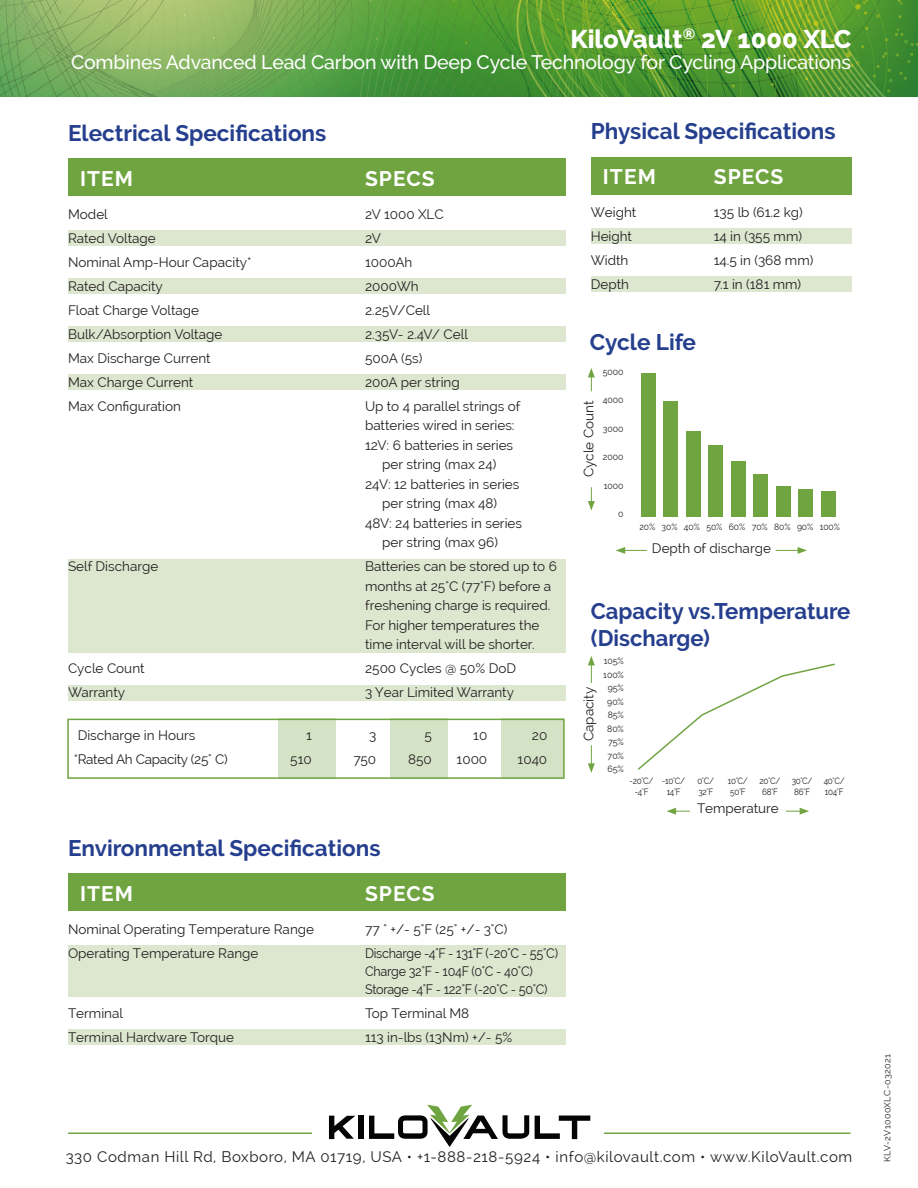
<style>
.page{position:relative;width:918px;height:1188px;background:#fff}
.page>*{position:absolute;margin:0;border:0;box-sizing:border-box;transform-origin:0 0}
.t1{font:800 25.5px "Raleway";color:#fff}
.t2{font:700 22.5px/27px "Raleway";color:#253f8e}
.t3{font:700 21px "Raleway";letter-spacing:.05em;color:#fff}
.t4{font:500 19.5px "Raleway";letter-spacing:-.01em;color:#fff}
.t5{font:15px "Raleway";letter-spacing:.04em;color:#231f20}
.t6{font:13.5px/19.5px "Raleway";color:#231f20}
.t7{font:13.5px/18px "Raleway";letter-spacing:-.02em;color:#231f20;scale:.93 1}
.t8{font:13.5px "Raleway";letter-spacing:-.02em;color:#231f20}
.t9{font:9px/10.5px "Raleway";letter-spacing:-.005em;color:#231f20;scale:.9 1}
.t10{font:9px/13.5px "Raleway";letter-spacing:-.005em;color:#231f20;text-align:center}
.t11{font:9px "Raleway";letter-spacing:-.005em;color:#231f20;scale:.95 1}
.t12{font:9px "Raleway";letter-spacing:.04em;color:#231f20}
</style>
<div class="page">
<svg style="left:0;top:0;width:918px;height:97px;background:#63a242"></svg>
<hr style="left:68px;top:1132px;width:783px;height:2px;background:#70a441">
<div style="left:312px;top:1105px;width:292px;height:42px;background:#fff"></div>
<svg style="left:329px;top:1116px;width:26px;height:23px"></svg>
<div style="left:358px;top:1116px;width:6px;height:23px;background:#040503"></div>
<svg style="left:369px;top:1105px;width:160px;height:42px"></svg>
<svg style="left:535px;top:1116px;width:55px;height:23px"></svg>
<div style="left:591px;top:157px;width:260px;height:37px;background:#70a441"></div>
<div style="left:591px;top:228px;width:260px;height:16px;background:#dde7d0"></div>
<div style="left:591px;top:276px;width:260px;height:16px;background:#dde7d0"></div>
<div style="left:68px;top:159px;width:497px;height:37px;background:#70a441"></div>
<div style="left:68px;top:230px;width:497px;height:16px;background:#dde7d0"></div>
<div style="left:68px;top:278px;width:497px;height:16px;background:#dde7d0"></div>
<div style="left:68px;top:326px;width:497px;height:16px;background:#dde7d0"></div>
<div style="left:68px;top:374px;width:497px;height:16px;background:#dde7d0"></div>
<div style="left:68px;top:559px;width:497px;height:94px;background:#dde7d0"></div>
<div style="left:68px;top:685px;width:497px;height:16px;background:#dde7d0"></div>
<div style="left:68px;top:873px;width:497px;height:38px;background:#70a441"></div>
<div style="left:68px;top:945px;width:497px;height:52px;background:#dde7d0"></div>
<div style="left:68px;top:1029px;width:497px;height:16px;background:#dde7d0"></div>
<div style="left:502px;top:719px;width:62px;height:60px;background:#d4e3c6"></div>
<div style="left:390px;top:719px;width:57px;height:60px;background:#d4e3c6"></div>
<div style="left:278px;top:719px;width:57px;height:60px;background:#d4e3c6"></div>
<div style="left:67px;top:719px;width:498px;height:60px;border:2px solid #70a441"></div>
<svg style="left:776px;top:547px;width:31px;height:7px"></svg>
<svg style="left:616px;top:547px;width:31px;height:7px"></svg>
<svg style="left:588px;top:368px;width:7px;height:23px"></svg>
<svg style="left:588px;top:487px;width:7px;height:24px"></svg>
<div style="left:641px;top:373px;width:14px;height:144px;background:#70a441"></div>
<div style="left:664px;top:401px;width:14px;height:116px;background:#70a441"></div>
<div style="left:686px;top:431px;width:14px;height:86px;background:#70a441"></div>
<div style="left:709px;top:445px;width:14px;height:72px;background:#70a441"></div>
<div style="left:731px;top:461px;width:14px;height:56px;background:#70a441"></div>
<div style="left:754px;top:474px;width:14px;height:43px;background:#70a441"></div>
<div style="left:776px;top:486px;width:14px;height:31px;background:#70a441"></div>
<div style="left:799px;top:489px;width:14px;height:28px;background:#70a441"></div>
<div style="left:821px;top:491px;width:14px;height:26px;background:#70a441"></div>
<svg style="left:588px;top:656px;width:7px;height:27px"></svg>
<svg style="left:588px;top:745px;width:7px;height:28px"></svg>
<svg style="left:786px;top:808px;width:23px;height:7px"></svg>
<svg style="left:667px;top:808px;width:23px;height:7px"></svg>
<svg style="left:638px;top:663px;width:197px;height:107px"></svg>
<h1 class="t1" style="left:570px;top:25px;width:282px">KiloVault<sup>®</sup> 2V 1000 XLC</h1>
<h3 class="t4" style="left:71px;top:51px;width:782px">Combines Advanced Lead Carbon with Deep Cycle Technology for Cycling Applications</h3>
<h2 class="t2" style="left:68px;top:120px;width:260px">Electrical Specifications</h2>
<h3 class="t3" style="left:80px;top:167px;width:54px">ITEM</h3>
<h3 class="t3" style="left:365px;top:167px;width:71px">SPECS</h3>
<p class="t6" style="left:68px;top:204px;width:41px">Model</p>
<p class="t6" style="left:365px;top:204px;width:80px">2V 1000 XLC</p>
<p class="t6" style="left:68px;top:228px;width:89px">Rated Voltage</p>
<p class="t6" style="left:365px;top:228px;width:17px">2V</p>
<p class="t6" style="left:68px;top:252px;width:185px">Nominal Amp-Hour Capacity*</p>
<p class="t6" style="left:365px;top:252px;width:49px">1000Ah</p>
<p class="t6" style="left:68px;top:276px;width:96px">Rated Capacity</p>
<p class="t6" style="left:365px;top:276px;width:55px">2000Wh</p>
<p class="t6" style="left:68px;top:300px;width:133px">Float Charge Voltage</p>
<p class="t6" style="left:365px;top:300px;width:67px">2.25V/Cell</p>
<p class="t6" style="left:68px;top:324px;width:156px">Bulk/Absorption Voltage</p>
<p class="t6" style="left:365px;top:324px;width:104px">2.35V- 2.4V/ Cell</p>
<p class="t6" style="left:68px;top:348px;width:144px">Max Discharge Current</p>
<p class="t6" style="left:365px;top:348px;width:59px">500A (5s)</p>
<p class="t6" style="left:68px;top:372px;width:127px">Max Charge Current</p>
<p class="t6" style="left:365px;top:372px;width:96px">200A per string</p>
<p class="t6" style="left:68px;top:396px;width:114px">Max Configuration</p>
<p class="t6" style="left:365px;top:396px;width:157px">Up to 4 parallel strings of</p>
<p class="t6" style="left:365px;top:416px;width:151px">batteries wired in series:</p>
<p class="t6" style="left:365px;top:435px;width:150px">12V: 6 batteries in series</p>
<p class="t6" style="left:382px;top:455px;width:116px">per string (max 24)</p>
<p class="t6" style="left:365px;top:474px;width:156px">24V: 12 batteries in series</p>
<p class="t6" style="left:382px;top:494px;width:116px">per string (max 48)</p>
<p class="t6" style="left:365px;top:513px;width:159px">48V: 24 batteries in series</p>
<p class="t6" style="left:382px;top:533px;width:117px">per string (max 96)</p>
<p class="t6" style="left:68px;top:557px;width:92px">Self Discharge</p>
<p class="t6" style="left:365px;top:557px;width:193px">Batteries can be stored up to 6 months at 25°C (77°F) before a freshening charge is required.<br>For higher temperatures the time interval will be shorter.</p>
<p class="t6" style="left:68px;top:659px;width:78px">Cycle Count</p>
<p class="t6" style="left:365px;top:659px;width:153px">2500 Cycles @ 50% DoD</p>
<p class="t6" style="left:68px;top:683px;width:59px">Warranty</p>
<p class="t6" style="left:365px;top:683px;width:150px">3 Year Limited Warranty</p>
<p class="t6" style="left:78px;top:725px;width:119px">Discharge in Hours</p>
<p class="t6" style="left:306px;top:725px;width:7px">1</p>
<p class="t6" style="left:369px;top:725px;width:9px">3</p>
<p class="t6" style="left:424px;top:725px;width:9px">5</p>
<p class="t6" style="left:473px;top:725px;width:16px">10</p>
<p class="t6" style="left:532px;top:725px;width:17px">20</p>
<p class="t8" style="left:74px;top:751px;width:156px">*Rated Ah Capacity (25° C)</p>
<p class="t6" style="left:290px;top:749px;width:23px">510</p>
<p class="t6" style="left:353px;top:749px;width:24px">750</p>
<p class="t6" style="left:408px;top:749px;width:25px">850</p>
<p class="t6" style="left:457px;top:749px;width:32px">1000</p>
<p class="t6" style="left:518px;top:749px;width:31px">1040</p>
<h2 class="t2" style="left:68px;top:835px;width:314px">Environmental Specifications</h2>
<h3 class="t3" style="left:80px;top:881px;width:54px">ITEM</h3>
<h3 class="t3" style="left:365px;top:881px;width:71px">SPECS</h3>
<p class="t6" style="left:68px;top:919px;width:248px">Nominal Operating Temperature Range</p>
<p class="t6" style="left:365px;top:919px;width:144px">77 ° +/- 5°F (25° +/- 3°C)</p>
<p class="t6" style="left:68px;top:943px;width:192px">Operating Temperature Range</p>
<p class="t7" style="left:365px;top:944px;width:209px">Discharge -4°F - 131°F (-20°C - 55°C)<br>Charge 32°F - 104F (0°C - 40°C)<br>Storage -4°F - 122°F (-20°C - 50°C)</p>
<p class="t6" style="left:68px;top:1003px;width:56px">Terminal</p>
<p class="t6" style="left:365px;top:1003px;width:106px">Top Terminal M8</p>
<p class="t6" style="left:68px;top:1027px;width:168px">Terminal Hardware Torque</p>
<p class="t6" style="left:365px;top:1027px;width:149px">113 in-lbs (13Nm) +/- 5%</p>
<h2 class="t2" style="left:591px;top:118px;width:246px">Physical Specifications</h2>
<h3 class="t3" style="left:603px;top:165px;width:54px">ITEM</h3>
<h3 class="t3" style="left:714px;top:165px;width:71px">SPECS</h3>
<p class="t6" style="left:591px;top:203px;width:47px">Weight</p>
<p class="t6" style="left:714px;top:203px;width:91px">135 lb (61.2 kg)</p>
<p class="t6" style="left:591px;top:227px;width:43px">Height</p>
<p class="t6" style="left:714px;top:227px;width:90px">14 in (355 mm)</p>
<p class="t6" style="left:591px;top:251px;width:39px">Width</p>
<p class="t6" style="left:714px;top:251px;width:101px">14.5 in (368 mm)</p>
<p class="t6" style="left:591px;top:275px;width:40px">Depth</p>
<p class="t6" style="left:714px;top:275px;width:89px">7.1 in (181 mm)</p>
<h2 class="t2" style="left:590px;top:329px;width:108px">Cycle Life</h2>
<p class="t10" style="left:603px;top:365px;width:22px">5000</p>
<p class="t10" style="left:603px;top:393px;width:22px">4000</p>
<p class="t10" style="left:603px;top:422px;width:22px">3000</p>
<p class="t10" style="left:603px;top:450px;width:22px">2000</p>
<p class="t10" style="left:604px;top:479px;width:21px">1000</p>
<p class="t10" style="left:618px;top:507px;width:7px">0</p>
<p class="t6" style="left:579px;top:477px;width:78px;rotate:-90deg">Cycle Count</p>
<p class="t11" style="left:639px;top:521px;width:213px">20% 30% 40% 50% 60% 70% 80% 90% 100%</p>
<p class="t6" style="left:652px;top:538px;width:121px">Depth of discharge</p>
<h2 class="t2" style="left:591px;top:598px;width:261px">Capacity vs.Temperature (Discharge)</h2>
<p class="t10" style="left:603px;top:654px;width:22px">105%<br>100%<br>95%<br>90%<br>85%<br>80%<br>75%<br>70%<br>65%</p>
<p class="t6" style="left:579px;top:741px;width:56px;rotate:-90deg">Capacity</p>
<p class="t9" style="left:630px;top:776px;width:28px;text-align:center">-20°C/ -4°F</p>
<p class="t9" style="left:662px;top:776px;width:27px;text-align:center">-10°C/<br>14°F</p>
<p class="t9" style="left:697px;top:776px;width:20px">0°C/<br>32°F</p>
<p class="t9" style="left:728px;top:776px;width:24px">10°C/<br>50°F</p>
<p class="t9" style="left:760px;top:776px;width:25px">20°C/<br>68°F</p>
<p class="t9" style="left:792px;top:776px;width:25px">30°C/<br>86°F</p>
<p class="t9" style="left:824px;top:776px;width:25px">40°C/<br>104°F</p>
<p class="t6" style="left:697px;top:799px;width:83px">Temperature</p>
<p class="t5" style="left:66px;top:1148px;width:788px">330 Codman Hill Rd, Boxboro, MA 01719, USA • +1-888-218-5924 • info@kilovault.com • www.KiloVault.com</p>
<p class="t12" style="left:882px;top:1162px;width:109px;rotate:-90deg">KLV-2V1000XLC-032021</p>
</div>
